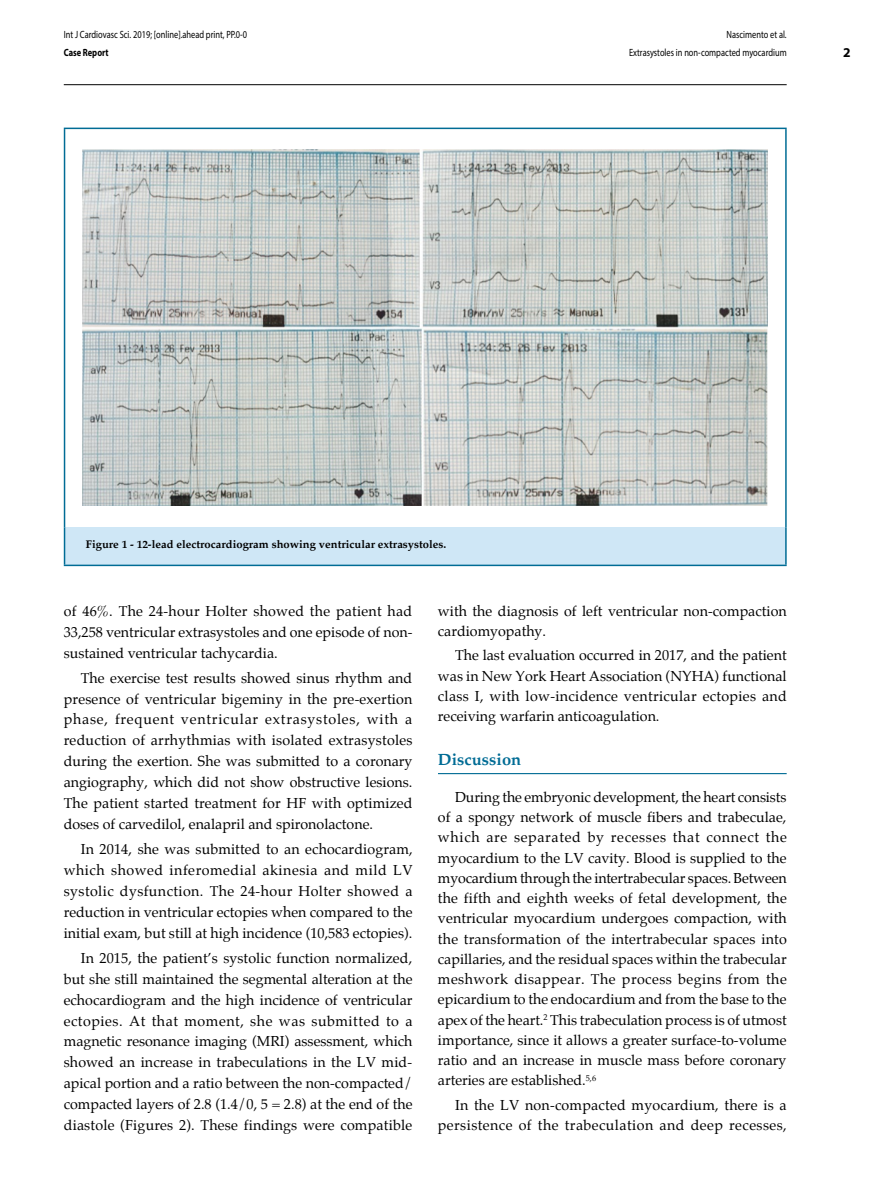
<style>
.page{position:relative;width:893px;height:1191px;background:#fff}
.page>*{position:absolute;margin:0;border:0;box-sizing:border-box;transform-origin:0 0}
.t1{font:700 16.5px "Palatino";color:#006c95}
.t2{font:14.25px/20.9px "Palatino";color:#000;text-align:justify}
.t3{font:14.25px/20.2px "Palatino";letter-spacing:.03em;color:#000;text-align:right}
.t4{font:700 13.5px "Myriad Pro";color:#000}
.t5{font:700 11.25px "Palatino";color:#000}
.t6{font:10.5px/18px "Myriad Pro";color:#000;text-align:right;scale:.8 1}
.t7{font:700 10.5px "Myriad Pro";color:#000;scale:.8 1}
</style>
<div class="page">
<hr style="left:64px;top:84px;width:723px;height:1px;background:#000">
<div style="left:65px;top:527px;width:721px;height:38px;background:#cfe7f6"></div>
<hr style="left:64px;top:527px;width:1px;height:37px;background:#006c95">
<hr style="left:785px;top:527px;width:2px;height:37px;background:#006c95">
<hr style="left:64px;top:564px;width:723px;height:2px;background:#006c95">
<hr style="left:64px;top:128px;width:723px;height:1px;background:#006c95">
<hr style="left:64px;top:129px;width:1px;height:398px;background:#006c95">
<hr style="left:785px;top:129px;width:2px;height:398px;background:#006c95">
<img style="left:83px;top:149px;width:685px;height:356px">
<hr style="left:438px;top:773px;width:349px;height:1px;background:#006c95">
<p class="t6" style="left:64px;top:25px;width:231px">Int J Cardiovasc Sci. 2019; [online].ahead print, PP.0-0</p>
<p class="t7" style="left:64px;top:45px;width:58px">Case Report</p>
<p class="t6" style="left:629px;top:25px;width:199px">Nascimento et al.<br>Extrasystoles in non-compacted myocardium</p>
<p class="t4" style="left:843px;top:44px;width:9px">2</p>
<p class="t5" style="left:86px;top:538px;width:362px">Figure 1 - 12-lead electrocardiogram showing ventricular extrasystoles.</p>
<p class="t2" style="left:64px;top:600px;width:350px">of 46%. The 24-hour Holter showed the patient had 33,258 ventricular extrasystoles and one episode of non&shy;sustained ventricular tachycardia.</p>
<p class="t2" style="left:64px;top:667px;width:350px;text-indent:17px">The exercise test results showed sinus rhythm and presence of ventricular bigeminy in the pre-exertion phase, frequent ventricular extrasystoles, with a reduction of arrhythmias with isolated extrasystoles during the exertion. She was submitted to a coronary angiography, which did not show obstructive lesions.<br>The patient started treatment for HF with optimized doses of carvedilol, enalapril and spironolactone.</p>
<p class="t2" style="left:64px;top:839px;width:350px;text-indent:17px">In 2014, she was submitted to an echocardiogram, which showed inferomedial akinesia and mild LV systolic dysfunction. The 24-hour Holter showed a reduction in ventricular ectopies when compared to the initial exam, but still at high incidence (10,583 ectopies).</p>
<p class="t2" style="left:64px;top:948px;width:350px;text-indent:17px">In 2015, the patient’s systolic function normalized, but she still maintained the segmental alteration at the echocardiogram and the high incidence of ventricular ectopies. At that moment, she was submitted to a magnetic resonance imaging (MRI) assessment, which showed an increase in trabeculations in the LV mid&shy;apical portion and a ratio between the non-compacted/ compacted layers of 2.8 (1.4/0, 5 = 2.8) at the end of the diastole (Figures 2). These findings were compatible</p>
<p class="t2" style="left:438px;top:601px;width:350px;line-height:20.2px">with the diagnosis of left ventricular non-compaction cardiomyopathy.</p>
<p class="t2" style="left:438px;top:646px;width:350px;line-height:20.2px;text-indent:17px">The last evaluation occurred in 2017, and the patient was in New York Heart Association (NYHA) functional class I, with low-incidence ventricular ectopies and receiving warfarin anticoagulation.</p>
<p class="t1" style="left:438px;top:749px;width:85px">Discussion</p>
<p class="t2" style="left:438px;top:787px;width:350px;line-height:20.2px;text-indent:17px">During the embryonic development, the heart consists of a spongy network of muscle fibers and trabeculae, which are separated by recesses that connect the myocardium to the LV cavity. Blood is supplied to the myocardium through the intertrabecular spaces. Between the fifth and eighth weeks of fetal development, the ventricular myocardium undergoes compaction, with the transformation of the intertrabecular spaces into capillaries, and the residual spaces within the trabecular meshwork disappear. The process begins from the epicardium to the endocardium and from the base to the apex of the heart.<sup>2</sup> This trabeculation process is of utmost importance, since it allows a greater surface-to-volume ratio and an increase in muscle mass before coronary arteries are established.<sup>5,6</sup></p>
<p class="t3" style="left:438px;top:1095px;width:350px">In the LV non-compacted myocardium, there is a persistence of the trabeculation and deep recesses,</p>
</div>
